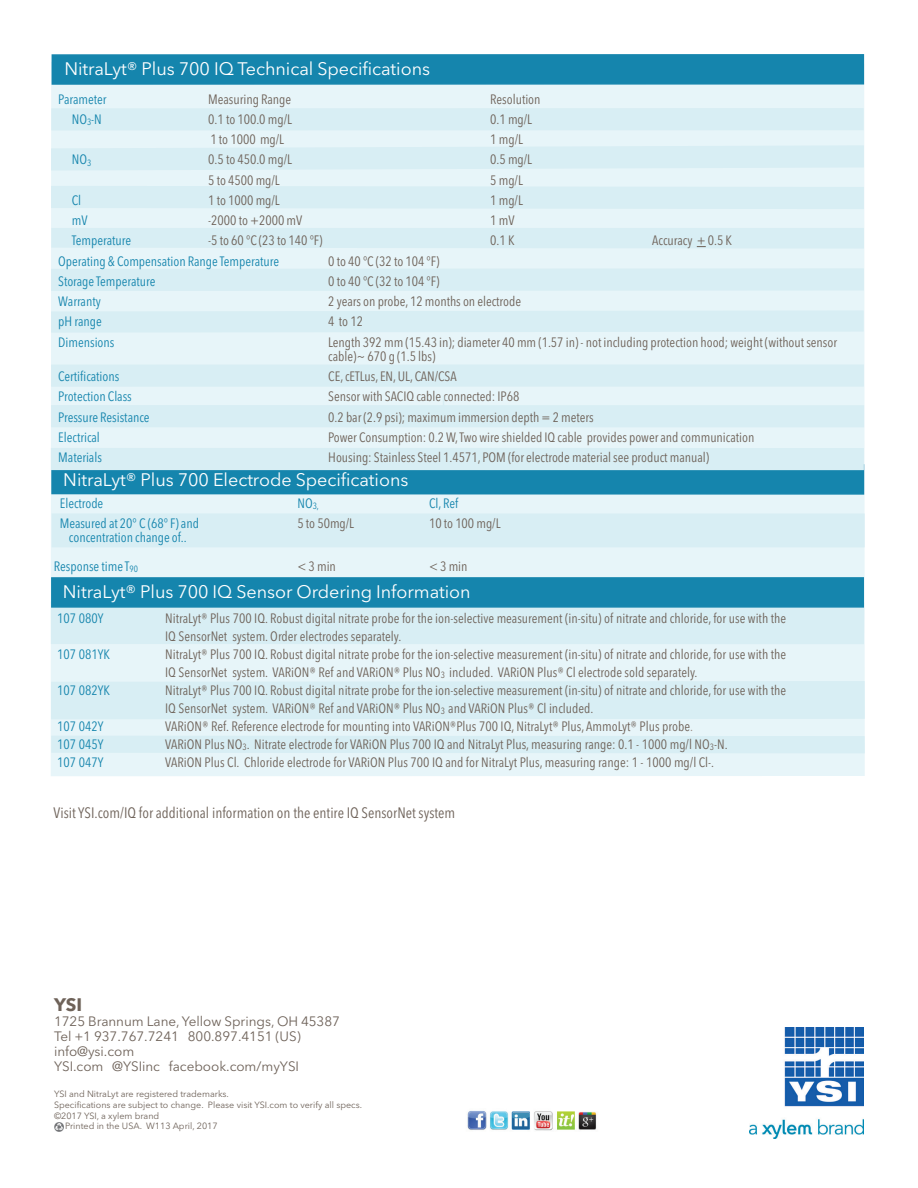
<style>
.page{position:relative;width:918px;height:1188px;background:#fff}
.page>*{position:absolute;margin:0;border:0;box-sizing:border-box;transform-origin:0 0}
.t1{font:18px "Avenir Next LT Pro";color:#fff}
.t2{font:700 18px "Avenir Next LT Pro";color:#6e6259}
.t3{font:condensed 15px "Avenir Next LT Pro";color:#6e6259}
.t4{font:condensed 13.5px/18px "Avenir Next LT Pro";color:#6e6259}
.t5{font:condensed 13.5px/28.5px "Avenir Next LT Pro";color:#1585ad}
.t6{font:13.5px/15px "Avenir Next LT Pro";color:#6e6259}
.t7{font:9px "Avenir Next LT Pro";color:#6e6259}
.s1{color:#9b8a80}
</style>
<div class="page">
<div style="left:51px;top:61px;width:814px;height:715px;background:#e7f5f9"></div>
<div style="left:52px;top:514px;width:812px;height:33px;background:#d8eef4"></div>
<div style="left:52px;top:513px;width:813px;height:34px;border:2px solid #d8eef4"></div>
<div style="left:52px;top:465px;width:811px;height:29px;background:#1585ad"></div>
<div style="left:51px;top:464px;width:813px;height:31px;border:2px solid #1585ad"></div>
<div style="left:52px;top:449px;width:811px;height:20px;background:#d8eef4"></div>
<div style="left:51px;top:448px;width:813px;height:22px;border:2px solid #d8eef4"></div>
<div style="left:52px;top:55px;width:811px;height:29px;background:#1585ad"></div>
<div style="left:52px;top:54px;width:812px;height:31px;border:2px solid #1585ad"></div>
<div style="left:52px;top:109px;width:811px;height:21px;background:#d8eef4"></div>
<div style="left:51px;top:108px;width:813px;height:22px;border:2px solid #d8eef4"></div>
<svg style="left:51px;top:185px;width:814px;height:25px"></svg>
<svg style="left:51px;top:145px;width:814px;height:26px"></svg>
<div style="left:52px;top:269px;width:811px;height:21px;background:#d8eef4"></div>
<div style="left:51px;top:268px;width:813px;height:23px;border:2px solid #d8eef4"></div>
<img style="left:467px;top:1110px;width:130px;height:21px">
<svg style="left:51px;top:310px;width:813px;height:23px"></svg>
<div style="left:52px;top:365px;width:811px;height:21px;background:#d8eef4"></div>
<div style="left:51px;top:364px;width:813px;height:23px;border:2px solid #d8eef4"></div>
<div style="left:52px;top:406px;width:811px;height:21px;background:#d8eef4"></div>
<div style="left:51px;top:405px;width:813px;height:22px;border:2px solid #d8eef4"></div>
<svg style="left:51px;top:227px;width:814px;height:22px"></svg>
<div style="left:50px;top:601px;width:815px;height:44px;background:#d8eef4"></div>
<div style="left:51px;top:680px;width:814px;height:40px;background:#d8eef4"></div>
<svg style="left:51px;top:735px;width:814px;height:19px"></svg>
<div style="left:52px;top:578px;width:811px;height:29px;background:#1585ad"></div>
<div style="left:51px;top:577px;width:813px;height:31px;border:2px solid #1585ad"></div>
<svg style="left:443px;top:396px;width:1px;height:12px"></svg>
<img style="left:749px;top:1028px;width:114px;height:110px">
<svg style="left:54px;top:1122px;width:9px;height:9px"></svg>
<h1 class="t1" style="left:64px;top:58px;width:367px">NitraLyt® Plus 700 IQ Technical Specifications</h1>
<p class="t5" style="left:58px;top:85px;width:50px">Parameter</p>
<p class="t4" style="left:208px;top:90px;width:84px">Measuring Range</p>
<p class="t4" style="left:490px;top:90px;width:52px">Resolution</p>
<p class="t5" style="left:72px;top:105px;width:32px">NO<sub>3</sub>-N</p>
<p class="t4" style="left:208px;top:110px;width:85px">0.1 to 100.0 mg/L</p>
<p class="t4" style="left:490px;top:110px;width:43px">0.1 mg/L</p>
<p class="t4" style="left:210px;top:130px;width:75px">1 to 1000 mg/L</p>
<p class="t4" style="left:490px;top:130px;width:34px">1 mg/L</p>
<p class="t5" style="left:72px;top:145px;width:21px">NO<sub>3</sub></p>
<p class="t4" style="left:208px;top:151px;width:85px">0.5 to 450.0 mg/L</p>
<p class="t4" style="left:490px;top:151px;width:43px">0.5 mg/L</p>
<p class="t4" style="left:208px;top:171px;width:73px">5 to 4500 mg/L</p>
<p class="t4" style="left:490px;top:171px;width:34px">5 mg/L</p>
<p class="t5" style="left:72px;top:186px;width:11px">Cl</p>
<p class="t4" style="left:208px;top:191px;width:73px">1 to 1000 mg/L</p>
<p class="t4" style="left:490px;top:191px;width:34px">1 mg/L</p>
<p class="t5" style="left:72px;top:206px;width:17px">mV</p>
<p class="t4" style="left:208px;top:211px;width:96px">-2000 to +2000 mV</p>
<p class="t4" style="left:490px;top:211px;width:26px">1 mV</p>
<p class="t5" style="left:72px;top:226px;width:61px">Temperature</p>
<p class="t4" style="left:208px;top:232px;width:116px">-5 to 60 °C (23 to 140 °F)</p>
<p class="t4" style="left:490px;top:232px;width:26px">0.1 K</p>
<p class="t4" style="left:652px;top:232px;width:81px">Accuracy + 0.5 K</p>
<p class="t5" style="left:58px;top:247px;width:222px">Operating &amp; Compensation Range Temperature</p>
<p class="t4" style="left:328px;top:252px;width:113px">0 to 40 °C (32 to 104 °F)</p>
<p class="t5" style="left:58px;top:267px;width:99px">Storage Temperature</p>
<p class="t4" style="left:328px;top:272px;width:113px">0 to 40 °C (32 to 104 °F)</p>
<p class="t5" style="left:58px;top:287px;width:44px">Warranty</p>
<p class="t4" style="left:328px;top:292px;width:194px">2 years on probe, 12 months on electrode</p>
<p class="t5" style="left:58px;top:307px;width:45px">pH range</p>
<p class="t4" style="left:328px;top:313px;width:36px">4 to 12</p>
<p class="t5" style="left:58px;top:328px;width:58px">Dimensions</p>
<p class="t4" style="left:328px;top:335px;width:510px;line-height:14.2px">Length 392 mm (15.43 in); diameter 40 mm (1.57 in) - not including protection hood; weight (without sensor cable)~ 670 g (1.5 lbs)</p>
<p class="t5" style="left:58px;top:362px;width:63px">Certifications</p>
<p class="t4" style="left:328px;top:367px;width:130px">CE, cETLus, EN, UL, CAN/CSA</p>
<p class="t5" style="left:58px;top:382px;width:75px">Protection Class</p>
<p class="t4" style="left:328px;top:388px;width:193px">Sensor with SACIQ cable connected: IP68</p>
<p class="t5" style="left:58px;top:403px;width:93px">Pressure Resistance</p>
<p class="t4" style="left:328px;top:408px;width:267px">0.2 bar (2.9 psi); maximum immersion depth = 2 meters</p>
<p class="t5" style="left:58px;top:423px;width:43px">Electrical</p>
<p class="t4" style="left:328px;top:428px;width:428px">Power Consumption: 0.2 W, Two wire shielded IQ cable provides power and communication</p>
<p class="t5" style="left:58px;top:443px;width:45px">Materials</p>
<p class="t4" style="left:328px;top:448px;width:382px">Housing: Stainless Steel 1.4571, POM (for electrode material see product manual)</p>
<h1 class="t1" style="left:63px;top:469px;width:347px">NitraLyt® Plus 700 Electrode Specifications</h1>
<p class="t5" style="left:60px;top:489px;width:45px">Electrode</p>
<p class="t5" style="left:297px;top:489px;width:23px">NO<sub>3,</sub></p>
<p class="t5" style="left:429px;top:489px;width:31px">Cl, Ref</p>
<p class="t5" style="left:60px;top:509px;width:141px">Measured at 20° C (68° F) and</p>
<p class="t4" style="left:297px;top:514px;width:58px">5 to 50mg/L</p>
<p class="t4" style="left:429px;top:514px;width:73px">10 to 100 mg/L</p>
<p class="t5" style="left:54px;top:523px;width:134px;text-indent:15px">concentration change of..<br>Response time T<sub>90</sub></p>
<p class="t4" style="left:297px;top:557px;width:40px">&lt; 3 min</p>
<p class="t4" style="left:429px;top:557px;width:40px">&lt; 3 min</p>
<h1 class="t1" style="left:63px;top:581px;width:409px">NitraLyt® Plus 700 IQ Sensor Ordering Information</h1>
<p class="t5" style="left:57px;top:604px;width:48px">107 080Y</p>
<p class="t4" style="left:165px;top:609px;width:623px">NitraLyt® Plus 700 IQ. Robust digital nitrate probe for the ion-selective measurement (in-situ) of nitrate and chloride, for use with the<br>IQ SensorNet system. Order electrodes separately.</p>
<p class="t5" style="left:57px;top:640px;width:54px">107 081YK</p>
<p class="t4" style="left:165px;top:645px;width:623px">NitraLyt® Plus 700 IQ. Robust digital nitrate probe for the ion-selective measurement (in-situ) of nitrate and chloride, for use with the<br>IQ SensorNet system. VARiON® Ref and VARiON® Plus NO<sub>3</sub> included. VARiON Plus® Cl electrode sold separately.</p>
<p class="t5" style="left:57px;top:676px;width:54px">107 082YK</p>
<p class="t4" style="left:165px;top:681px;width:623px">NitraLyt® Plus 700 IQ. Robust digital nitrate probe for the ion-selective measurement (in-situ) of nitrate and chloride, for use with the<br>IQ SensorNet system. VARiON® Ref and VARiON® Plus NO<sub>3</sub> and VARiON Plus® Cl included.</p>
<p class="t5" style="left:57px;top:712px;width:48px">107 042Y</p>
<p class="t4" style="left:165px;top:717px;width:529px">VARiON® Ref. Reference electrode for mounting into VARiON®Plus 700 IQ, NitraLyt® Plus, AmmoLyt® Plus probe<span class="s1">.</span></p>
<p class="t5" style="left:57px;top:730px;width:48px">107 045Y</p>
<p class="t4" style="left:165px;top:735px;width:564px">VARiON Plus NO<sub>3</sub>. Nitrate electrode for VARiON Plus 700 IQ and NitraLyt Plus, measuring range: 0.1 - 1000 mg/l NO<sub>3</sub>-N.</p>
<p class="t5" style="left:57px;top:748px;width:48px">107 047Y</p>
<p class="t4" style="left:165px;top:753px;width:551px">VARiON Plus Cl. Chloride electrode for VARiON Plus 700 IQ and for NitraLyt Plus, measuring range: 1 - 1000 mg/l Cl-.</p>
<p class="t3" style="left:54px;top:803px;width:403px">Visit YSI.com/IQ for additional information on the entire IQ SensorNet system</p>
<h1 class="t2" style="left:54px;top:993px;width:30px">YSI</h1>
<p class="t6" style="left:54px;top:1014px;width:288px">1725 Brannum Lane, Yellow Springs, OH 45387<br>Tel +1 937.767.7241 800.897.4151 (US) info@ysi.com<br>YSI.com @YSIinc facebook.com/myYSI</p>
<p class="t7" style="left:54px;top:1088px;width:176px">YSI and NitraLyt are registered trademarks.</p>
<p class="t7" style="left:54px;top:1099px;width:310px">Specifications are subject to change. Please visit YSI.com to verify all specs.</p>
<p class="t7" style="left:54px;top:1110px;width:107px">©2017 YSI, a xylem brand</p>
<p class="t7" style="left:65px;top:1121px;width:154px">Printed in the USA. W113 April, 2017</p>
</div>
